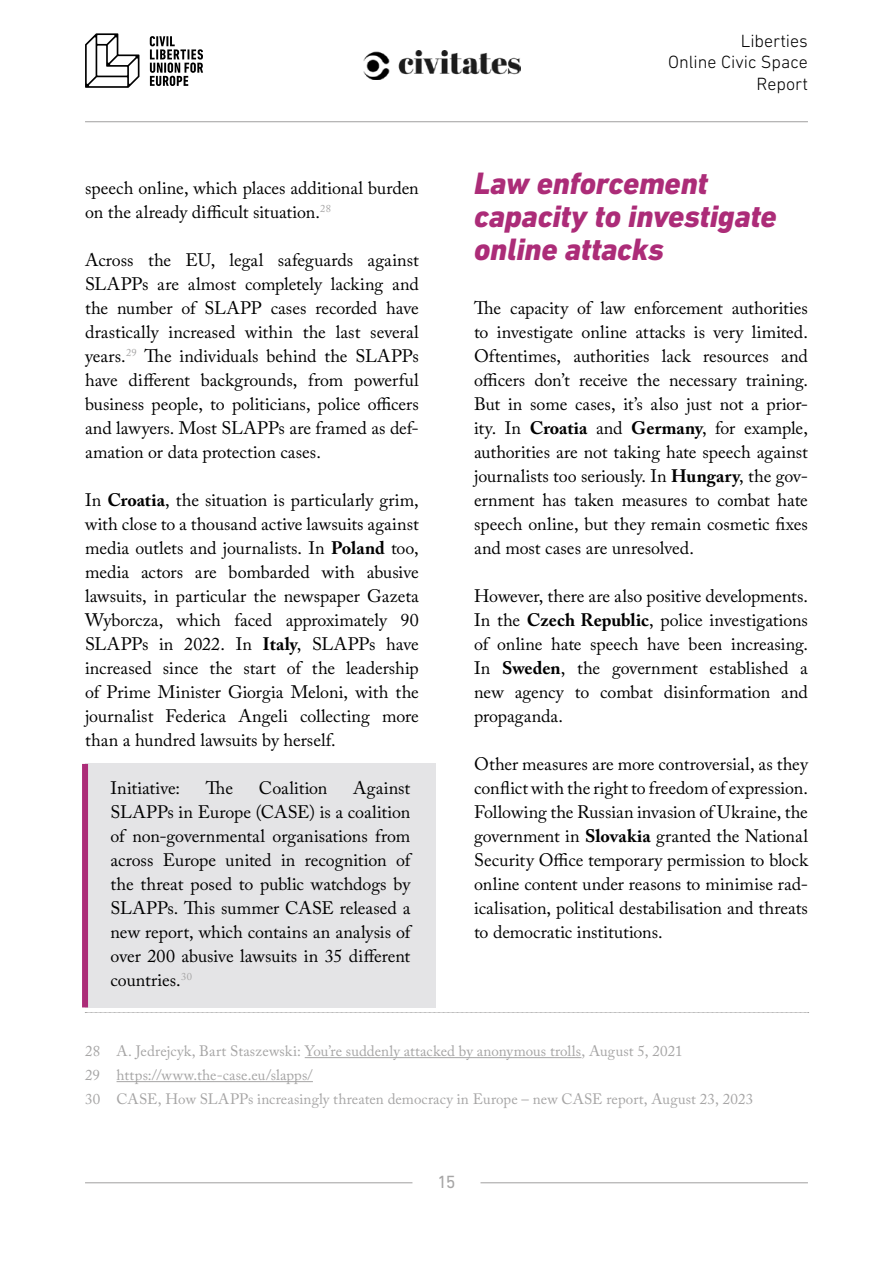
<style>
.page{position:relative;width:893px;height:1263px;background:#fff}
.page>*{position:absolute;margin:0;border:0;box-sizing:border-box;transform-origin:0 0}
.t1{font:italic 800 31.5px/33px "DIN Next LT Pro";letter-spacing:-.005em;color:#ac2c78}
.t2{font:18px/24px "Adobe Caslon Pro";letter-spacing:-.005em;color:#000;text-align:justify}
.t3{font:300 18px/21.6px "DIN Next LT Pro";color:#000;text-align:right}
.t4{font:18px "DIN Next LT Pro";color:#a6a5a5}
.t5{font:15px/24px "Adobe Caslon Pro";letter-spacing:.005em;color:#a6a5a5}
.s1{font-weight:700}
</style>
<div class="page">
<svg style="left:150px;top:36px;width:53px;height:50px"></svg>
<svg style="left:85px;top:33px;width:54px;height:55px"></svg>
<hr style="left:480px;top:1182px;width:328px;height:1px;background:#a6a5a5">
<hr style="left:85px;top:121px;width:723px;height:1px;background:#a6a5a5">
<hr style="left:85px;top:1182px;width:327px;height:1px;background:#a6a5a5">
<img style="left:363px;top:50px;width:157px;height:30px">
<div style="left:85px;top:764px;width:351px;height:244px;background:#e4e4e6"></div>
<div style="left:82px;top:764px;width:6px;height:243px;background:#ac2c78"></div>
<svg style="left:85px;top:1012px;width:724px;height:1px"></svg>
<hr style="left:305px;top:1057px;width:276px;height:1px;background:#a6a5a5">
<hr style="left:117px;top:1081px;width:196px;height:1px;background:#a6a5a5">
<p class="t2" style="left:85px;top:176px;width:335px">speech online, which places additional burden on the already difficult situation.<sup>28</sup></p>
<p class="t2" style="left:85px;top:248px;width:335px">Across the EU, legal safeguards against SLAPPs are almost completely lacking and the number of SLAPP cases recorded have drastically increased within the last several years.<sup>29</sup> The individuals behind the SLAPPs have different backgrounds, from powerful business people, to politicians, police officers and lawyers. Most SLAPPs are framed as def&shy;amation or data protection cases.</p>
<p class="t2" style="left:85px;top:488px;width:335px">In <span class="s1">Croatia</span>, the situation is particularly grim, with close to a thousand active lawsuits against media outlets and journalists. In <span class="s1">Poland</span> too, media actors are bombarded with abusive lawsuits, in particular the newspaper Gazeta Wyborcza, which faced approximately 90<br>SLAPPs in 2022. In <span class="s1">Italy</span>, SLAPPs have increased since the start of the leadership of Prime Minister Giorgia Meloni, with the journalist Federica Angeli collecting more than a hundred lawsuits by herself.</p>
<p class="t2" style="left:111px;top:776px;width:71px">Initiative:</p>
<p class="t2" style="left:206px;top:776px;width:29px">The</p>
<p class="t2" style="left:259px;top:776px;width:70px">Coalition</p>
<p class="t2" style="left:111px;top:776px;width:301px;text-indent:243px">Against SLAPPs in Europe (CASE) is a coalition of non-governmental organisations from across Europe united in recognition of the threat posed to public watchdogs by SLAPPs. This summer CASE released a new report, which contains an analysis of over 200 abusive lawsuits in 35 different countries.<sup>30</sup></p>
<p class="t3" style="left:668px;top:30px;width:141px">Liberties<br>Online Civic Space<br>Report</p>
<h1 class="t1" style="left:474px;top:167px;width:304px">Law enforcement capacity to investigate online attacks</h1>
<p class="t2" style="left:474px;top:296px;width:335px">The capacity of law enforcement authorities to investigate online attacks is very limited.<br>Oftentimes, authorities lack resources and officers don’t receive the necessary training.<br>But in some cases, it’s also just not a prior&shy;ity. In <span class="s1">Croatia</span> and <span class="s1">Germany</span>, for example, authorities are not taking hate speech against journalists too seriously. In <span class="s1">Hungary</span>, the gov&shy;ernment has taken measures to combat hate speech online, but they remain cosmetic fixes and most cases are unresolved.</p>
<p class="t2" style="left:474px;top:584px;width:335px">However, there are also positive developments.<br>In the <span class="s1">Czech Republic</span>, police investigations of online hate speech have been increasing.<br>In <span class="s1">Sweden</span>, the government established a new agency to combat disinformation and propaganda.</p>
<p class="t2" style="left:474px;top:752px;width:335px">Other measures are more controversial, as they conflict with the right to freedom of expression.<br>Following the Russian invasion of Ukraine, the government in <span class="s1">Slovakia</span> granted the National Security Office temporary permission to block online content under reasons to minimise rad&shy;icalisation, political destabilisation and threats to democratic institutions.</p>
<p class="t5" style="left:85px;top:1039px;width:670px">28 A. Jedrejcyk, Bart Staszewski: You’re suddenly attacked by anonymous trolls, August 5, 2021<br>29 https://www.the-case.eu/slapps/<br>30 CASE, How SLAPPs increasingly threaten democracy in Europe – new CASE report, August 23, 2023</p>
<p class="t4" style="left:437px;top:1172px;width:20px">15</p>
</div>
